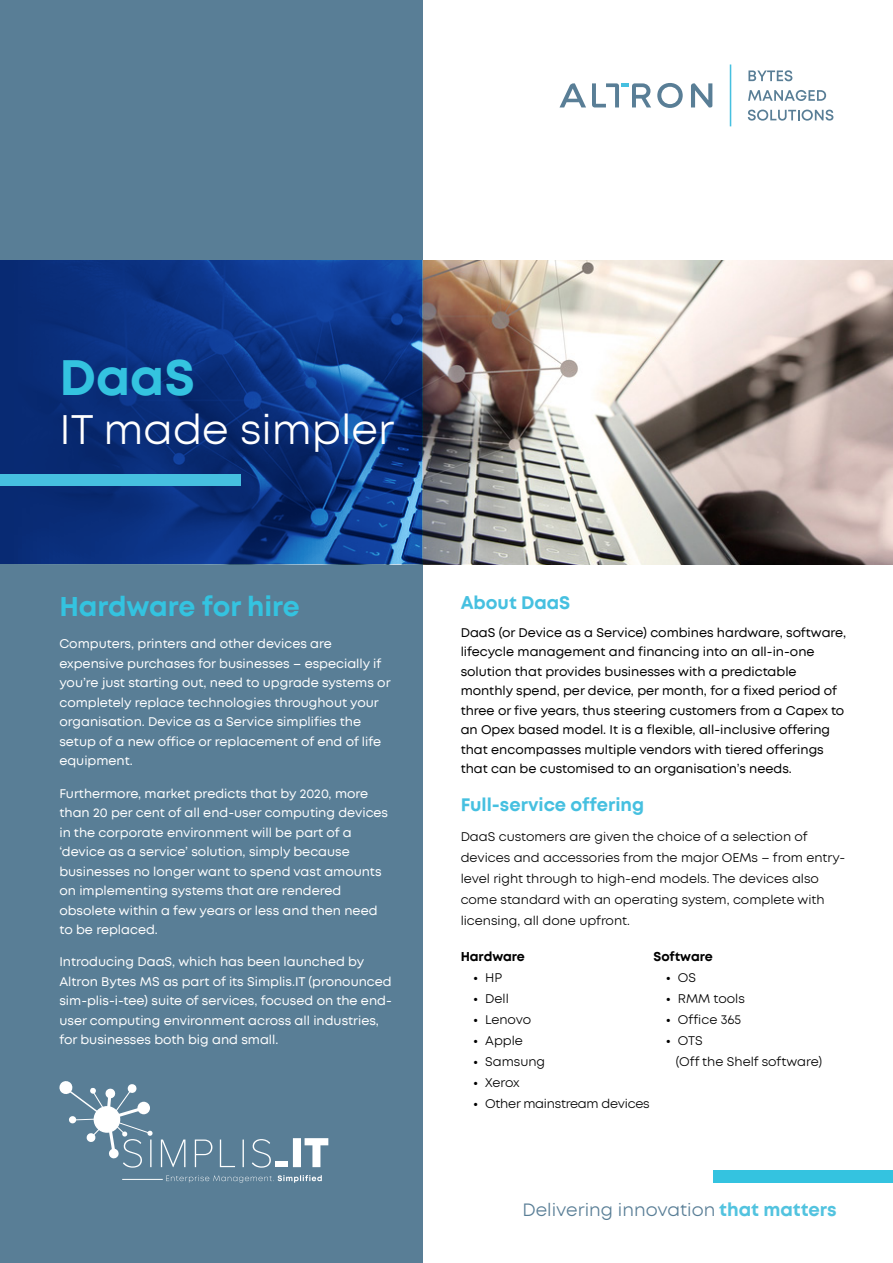
<style>
.page{position:relative;width:893px;height:1263px;background:#fff}
.page>*{position:absolute;margin:0;border:0;box-sizing:border-box;transform-origin:0 0}
.t1{font:700 49.5px "Mont";color:#34c3e0}
.t2{font:42px "Mont";color:#fff}
.t3{font:700 27px "Mont";letter-spacing:-.005em;color:#34c3e0}
.t4{font:18.15px "Mont";color:#597e96}
.t5{font:700 18px "Mont";color:#46c0e0}
.t6{font:12.75px/19.5px "Mont";color:#fff}
.t7{font:12.75px/19.5px "Mont";color:#000}
.t8{font:12.75px/21px "Mont";color:#000}
.t9{font:12.75px "Mont";letter-spacing:-.02em;color:#000}
.t10{font:700 12.75px "Mont";letter-spacing:-.005em;color:#000}
.s1{font-family:"Montserrat";font-weight:700}
.s2{font-weight:700;color:#52c3df}
</style>
<div class="page">
<div style="left:0;top:0;width:422px;height:1263px;background:#597e96"></div>
<img style="left:422px;top:261px;width:471px;height:303px">
<svg style="left:0;top:260px;width:422px;height:304px;background:#0c3481"></svg>
<svg style="left:559px;top:83px;width:27px;height:24px"></svg>
<svg style="left:657px;top:83px;width:26px;height:25px"></svg>
<svg style="left:691px;top:83px;width:21px;height:24px"></svg>
<svg style="left:592px;top:83px;width:59px;height:24px"></svg>
<svg style="left:748px;top:90px;width:78px;height:11px"></svg>
<svg style="left:748px;top:70px;width:44px;height:11px"></svg>
<svg style="left:748px;top:110px;width:85px;height:11px"></svg>
<hr style="left:730px;top:64px;width:1px;height:62px;background:#46c0e0">
<div style="left:0;top:474px;width:241px;height:11px;background:#46c0e0"></div>
<div style="left:714px;top:1170px;width:179px;height:13px;background:#34c3e0"></div>
<svg style="left:166px;top:1175px;width:156px;height:8px"></svg>
<hr style="left:122px;top:1179px;width:41px;height:1px;background:#fff">
<svg style="left:59px;top:1081px;width:269px;height:87px"></svg>
<h1 class="t1" style="left:59px;top:353px;width:137px">DaaS</h1>
<h2 class="t2" style="left:59px;top:409px;width:336px">IT made simpler</h2>
<h3 class="t3" style="left:59px;top:593px;width:242px">Hardware for hire</h3>
<p class="t6" style="left:59px;top:635px;width:333px">Computers, printers and other devices are expensive purchases for businesses – especially if you’re just starting out, need to upgrade systems or completely replace technologies throughout your organisation. Device as a Service simplifies the setup of a new office or replacement of end of life equipment.</p>
<p class="t6" style="left:59px;top:784px;width:330px">Furthermore, market predicts that by 2020, more than 20 per cent of all end-user computing devices in the corporate environment will be part of a ‘device as a service’ solution, simply because businesses no longer want to spend vast amounts on implementing systems that are rendered obsolete within a few years or less and then need to be replaced.</p>
<p class="t6" style="left:59px;top:953px;width:334px">Introducing DaaS, which has been launched by Altron Bytes MS as part of its Simplis.IT (pronounced sim-plis-i-tee) suite of services, focused on the end&shy;user computing environment across all industries, for businesses both big and small.</p>
<h3 class="t5" style="left:461px;top:594px;width:111px">About DaaS</h3>
<p class="t7" style="left:461px;top:623px;width:387px">DaaS (or Device as a Service) combines hardware, software, lifecycle management and financing into an all-in-one solution that provides businesses with a predictable monthly spend, per device, per month, for a fixed period of three or five years, thus steering customers from a Capex to an Opex based model. It is a flexible, all-inclusive offering that encompasses multiple vendors with tiered offerings that can be customised to an organisation’s needs.</p>
<h3 class="t5" style="left:461px;top:796px;width:185px">Full-service offering</h3>
<p class="t8" style="left:461px;top:826px;width:386px">DaaS customers are given the choice of a selection of devices and accessories from the major OEMs – from entry&shy;level right through to high-end models. The devices also come standard with an operating system, complete with licensing, all done upfront.</p>
<p class="t10" style="left:461px;top:950px;width:66px">Hardware</p>
<p class="t8" style="left:473px;top:967px;width:30px"><span class="s1">•</span> HP</p>
<p class="t8" style="left:473px;top:988px;width:37px"><span class="s1">•</span> Dell</p>
<p class="t8" style="left:473px;top:1009px;width:59px"><span class="s1">•</span> Lenovo</p>
<p class="t8" style="left:473px;top:1030px;width:51px"><span class="s1">•</span> Apple</p>
<p class="t8" style="left:473px;top:1051px;width:73px"><span class="s1">•</span> Samsung</p>
<p class="t8" style="left:473px;top:1072px;width:48px"><span class="s1">•</span> Xerox</p>
<p class="t9" style="left:473px;top:1097px;width:178px"><span class="s1">•</span> Other mainstream devices</p>
<p class="t10" style="left:653px;top:950px;width:61px">Software</p>
<p class="t8" style="left:666px;top:967px;width:31px"><span class="s1">•</span> OS</p>
<p class="t8" style="left:666px;top:988px;width:80px"><span class="s1">•</span> RMM tools</p>
<p class="t8" style="left:666px;top:1009px;width:76px"><span class="s1">•</span> Office 365</p>
<p class="t8" style="left:676px;top:1030px;width:148px;text-indent:-10px"><span class="s1">•</span> OTS<br>(Off the Shelf software)</p>
<h3 class="t4" style="left:522px;top:1201px;width:316px">Delivering innovation <span class="s2">that matters</span></h3>
</div>
